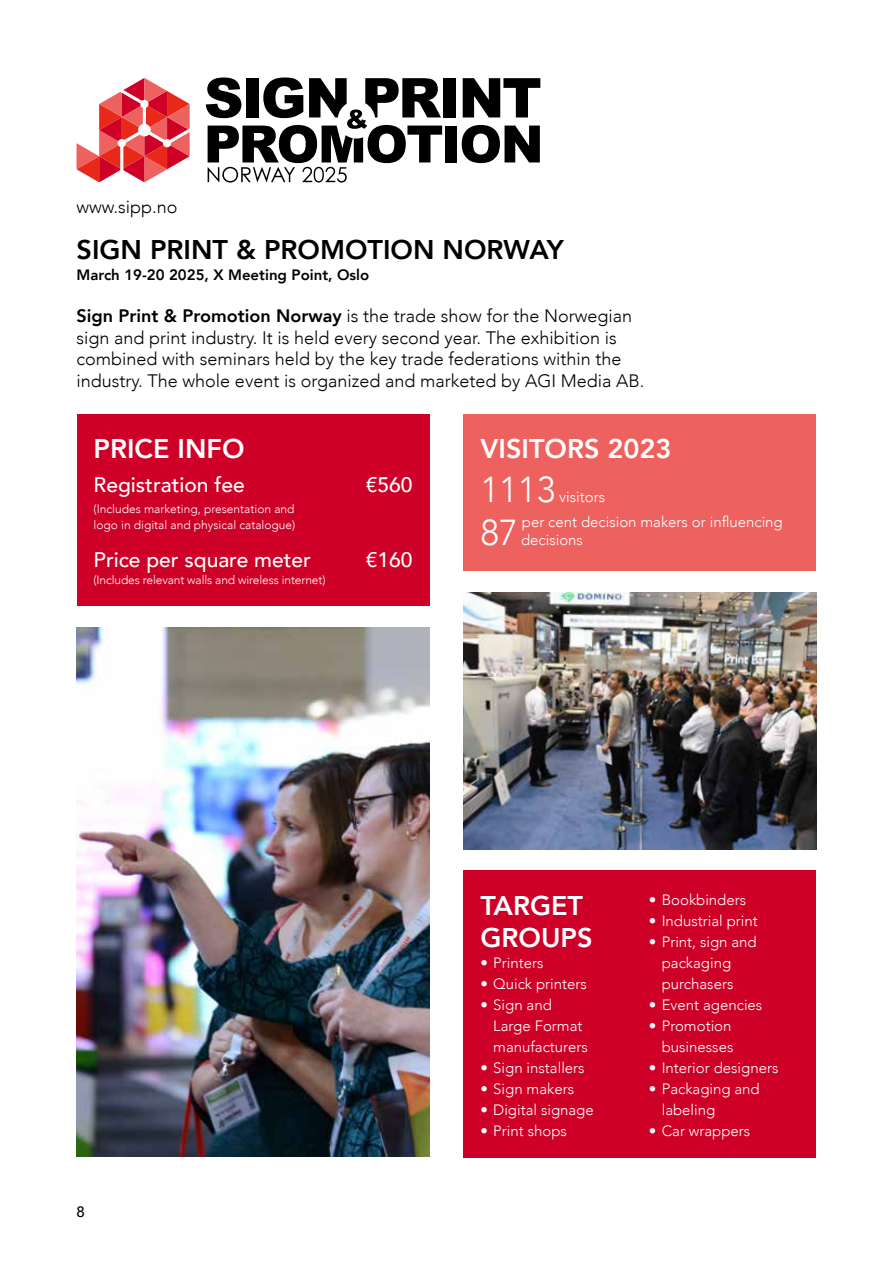
<style>
.page{position:relative;width:893px;height:1263px;background:#fff}
.page>*{position:absolute;margin:0;border:0;box-sizing:border-box;transform-origin:0 0}
.t1{font:300 36px "Avenir";color:#fff}
.t2{font:800 27px/32.4px "Avenir";color:#fff}
.t3{font:800 27px "Avenir";color:#000}
.t4{font:500 21px "Avenir";color:#fff}
.t5{font:300 18px/21.6px "Avenir";color:#000}
.t6{font:300 15px/21px "Avenir";color:#fff}
.t7{font:800 15px "Avenir";color:#000}
.t8{font:500 15px "Avenir";color:#000}
.t9{font:300 12px/16.5px "Avenir";color:#fff}
.s1{font-weight:800}
</style>
<div class="page">
<img style="left:77px;top:627px;width:352px;height:530px">
<div style="left:463px;top:870px;width:353px;height:287px;background:#ce0027"></div>
<div style="left:463px;top:414px;width:353px;height:157px;background:#ed625f"></div>
<div style="left:77px;top:414px;width:352px;height:192px;background:#ce0027"></div>
<img style="left:463px;top:592px;width:353px;height:257px">
<svg style="left:77px;top:78px;width:113px;height:104px"></svg>
<div style="left:444px;top:78px;width:12px;height:39px;background:#000"></div>
<svg style="left:463px;top:78px;width:77px;height:39px"></svg>
<div style="left:445px;top:126px;width:12px;height:36px;background:#000"></div>
<svg style="left:462px;top:125px;width:78px;height:38px"></svg>
<svg style="left:206px;top:77px;width:236px;height:106px"></svg>
<p class="t5" style="left:77px;top:196px;width:103px">www.sipp.no</p>
<h2 class="t3" style="left:77px;top:228px;width:489px">SIGN PRINT &amp; PROMOTION NORWAY</h2>
<p class="t7" style="left:77px;top:263px;width:294px">March 19-20 2025, X Meeting Point, Oslo</p>
<p class="t5" style="left:77px;top:305px;width:569px"><span class="s1">Sign Print &amp; Promotion Norway</span> is the trade show for the Norwegian sign and print industry. It is held every second year. The exhibition is combined with seminars held by the key trade federations within the industry. The whole event is organized and marketed by AGI Media AB.</p>
<h2 class="t2" style="left:94px;top:433px;width:152px">PRICE INFO</h2>
<h3 class="t4" style="left:94px;top:467px;width:153px">Registration fee</h3>
<h3 class="t4" style="left:366px;top:467px;width:48px">€560</h3>
<p class="t9" style="left:94px;top:500px;width:203px">(Includes marketing, presentation and logo in digital and physical catalogue)</p>
<h3 class="t4" style="left:94px;top:542px;width:219px">Price per square meter</h3>
<h3 class="t4" style="left:366px;top:542px;width:48px">€160</h3>
<p class="t9" style="left:94px;top:571px;width:233px">(Includes relevant walls and wireless internet)</p>
<h2 class="t2" style="left:480px;top:433px;width:192px">VISITORS 2023</h2>
<h1 class="t1" style="left:480px;top:468px;width:76px">1113</h1>
<p class="t6" style="left:559px;top:486px;width:47px">visitors</p>
<h1 class="t1" style="left:480px;top:511px;width:39px">87</h1>
<p class="t6" style="left:521px;top:513px;width:263px;line-height:18px">per cent decision makers or influencing decisions</p>
<p class="t8" style="left:77px;top:1199px;width:10px">8</p>
<h2 class="t2" style="left:480px;top:889px;width:113px">TARGET<br>GROUPS</h2>
<p class="t6" style="left:480px;top:953px;width:65px">• Printers</p>
<p class="t6" style="left:480px;top:974px;width:108px">• Quick printers</p>
<p class="t6" style="left:493px;top:995px;width:96px;text-indent:-13px">• Sign and<br>Large Format manufacturers</p>
<p class="t6" style="left:480px;top:1058px;width:106px">• Sign installers</p>
<p class="t6" style="left:480px;top:1079px;width:95px">• Sign makers</p>
<p class="t6" style="left:480px;top:1100px;width:115px">• Digital signage</p>
<p class="t6" style="left:480px;top:1121px;width:88px">• Print shops</p>
<p class="t6" style="left:649px;top:890px;width:99px">• Bookbinders</p>
<p class="t6" style="left:649px;top:911px;width:110px">• Industrial print</p>
<p class="t6" style="left:662px;top:932px;width:97px;text-indent:-13px">• Print, sign and packaging purchasers</p>
<p class="t6" style="left:649px;top:995px;width:115px">• Event agencies</p>
<p class="t6" style="left:649px;top:1016px;width:86px;text-align:right">• Promotion businesses</p>
<p class="t6" style="left:649px;top:1058px;width:131px">• Interior designers</p>
<p class="t6" style="left:662px;top:1079px;width:100px;text-indent:-13px">• Packaging and labeling</p>
<p class="t6" style="left:649px;top:1121px;width:103px">• Car wrappers</p>
</div>
